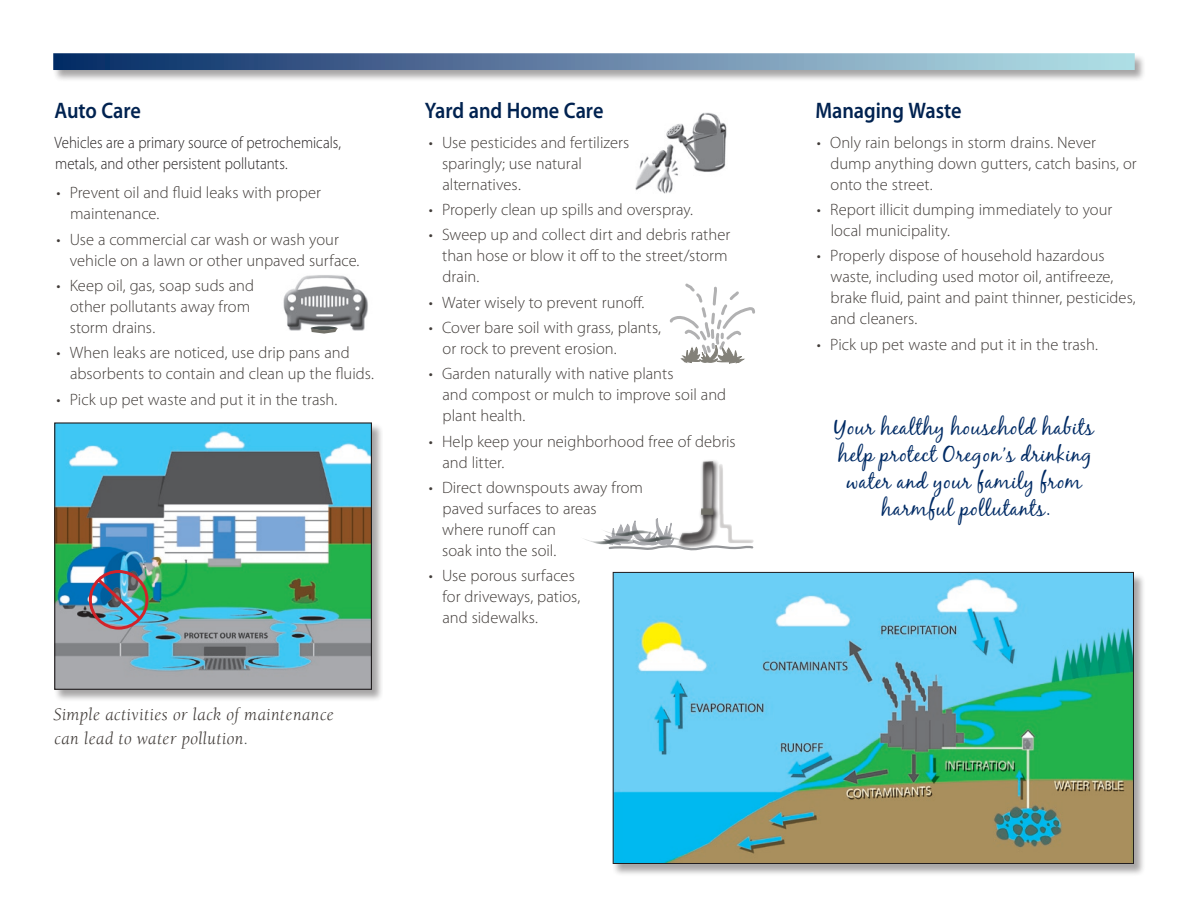
<style>
.page{position:relative;width:1188px;height:918px;background:#fff}
.page>*{position:absolute;margin:0;border:0;box-sizing:border-box;transform-origin:0 0}
.t1{font:600 22.5px "Myriad Pro";letter-spacing:-.005em;color:#002250;scale:.9 1}
.t2{font:21px/27px "Black Jack";letter-spacing:.025em;color:#002b65;text-align:center}
.t3{font:italic 18px/24px "Berkeley Std";letter-spacing:.02em;color:#413c39}
.t4{font:300 16.5px/21px "Myriad Pro";color:#413c39}
.t5{font:300 16.5px/21px "Myriad Pro";color:#231f20;scale:.9 1}
.s1{color:#444c4b}
</style>
<div class="page">
<div style="left:53px;top:54px;width:1093px;height:29px;background:#231f20;opacity:.4"></div>
<svg style="left:56px;top:56px;width:1076px;height:11px"></svg>
<div style="left:53px;top:423px;width:330px;height:279px;background:#231f20;opacity:.4"></div>
<img style="left:56px;top:424px;width:314px;height:264px">
<div style="left:54px;top:422px;width:318px;height:268px;border:1px solid #231f20"></div>
<img style="left:283px;top:275px;width:85px;height:56px">
<svg style="left:311px;top:326px;width:26px;height:4px"></svg>
<svg style="left:311px;top:328px;width:27px;height:6px"></svg>
<img style="left:636px;top:113px;width:91px;height:80px">
<svg style="left:669px;top:283px;width:86px;height:80px"></svg>
<div style="left:89px;top:570px;width:59px;height:60px;border:3px solid #d1232a;border-radius:50%"></div>
<svg style="left:95px;top:576px;width:49px;height:47px"></svg>
<div style="left:612px;top:572px;width:533px;height:304px;background:#231f20;opacity:.4"></div>
<img style="left:615px;top:574px;width:517px;height:288px">
<div style="left:613px;top:572px;width:521px;height:292px;border:1px solid #231f20"></div>
<svg style="left:585px;top:461px;width:169px;height:90px"></svg>
<h1 class="t1" style="left:55px;top:96px;width:98px">Auto Care</h1>
<p class="t5" style="left:55px;top:131px;width:320px">Vehicles are a primary source of petrochemicals, metals, and other persistent pollutants.</p>
<p class="t4" style="left:70px;top:182px;width:252px;text-indent:-14px">• Prevent oil and fluid leaks with proper maintenance.</p>
<p class="t4" style="left:70px;top:229px;width:291px;text-indent:-13px">• Use a commercial car wash or wash your vehicle on a lawn or other unpaved surface.</p>
<p class="t4" style="left:70px;top:275px;width:186px;text-indent:-13px">• Keep oil, gas, soap suds and other pollutants away from storm drains.</p>
<p class="t4" style="left:70px;top:342px;width:305px;text-indent:-14px">• When leaks are noticed, use drip pans and absorbents to contain and clean up the fluids.</p>
<p class="t4" style="left:56px;top:389px;width:282px">• Pick up pet waste and put it in the trash.</p>
<p class="t3" style="left:54px;top:702px;width:282px">Simple activities or lack of maintenance can lead to water pollution<span class="s1">.</span></p>
<h1 class="t1" style="left:425px;top:96px;width:200px">Yard and Home Care</h1>
<p class="t4" style="left:442px;top:131px;width:189px;text-indent:-13px">• Use pesticides and fertilizers sparingly; use natural alternatives.</p>
<p class="t4" style="left:429px;top:199px;width:266px">• Properly clean up spills and overspray.</p>
<p class="t4" style="left:442px;top:224px;width:289px;text-indent:-14px">• Sweep up and collect dirt and debris rather than hose or blow it off to the street/storm drain.</p>
<p class="t4" style="left:429px;top:291px;width:217px">• Water wisely to prevent runoff.</p>
<p class="t4" style="left:443px;top:317px;width:220px;text-indent:-14px">• Cover bare soil with grass, plants, or rock to prevent erosion.</p>
<p class="t4" style="left:442px;top:363px;width:285px;text-indent:-14px">• Garden naturally with native plants<br>and compost or mulch to improve soil and plant health.</p>
<p class="t4" style="left:442px;top:430px;width:295px;text-indent:-14px">• Help keep your neighborhood free of debris and litter.</p>
<p class="t4" style="left:442px;top:477px;width:203px;text-indent:-13px">• Direct downspouts away from paved surfaces to areas<br>where runoff can<br>soak into the soil.</p>
<p class="t4" style="left:442px;top:565px;width:140px;text-indent:-14px">• Use porous surfaces for driveways, patios, and sidewalks.</p>
<h1 class="t1" style="left:815px;top:96px;width:164px">Managing Waste</h1>
<p class="t4" style="left:831px;top:131px;width:308px;text-indent:-14px">• Only rain belongs in storm drains. Never dump anything down gutters, catch basins, or onto the street.</p>
<p class="t4" style="left:831px;top:199px;width:283px;text-indent:-14px">• Report illicit dumping immediately to your local municipality.</p>
<p class="t4" style="left:830px;top:245px;width:307px;text-indent:-13px">• Properly dispose of household hazardous waste, including used motor oil, antifreeze, brake fluid, paint and paint thinner, pesticides, and cleaners.</p>
<p class="t4" style="left:817px;top:333px;width:282px">• Pick up pet waste and put it in the trash.</p>
<p class="t2" style="left:834px;top:413px;width:261px">Your healthy household habits help protect Oregon’s drinking water and your family from harmful pollutants.</p>
</div>
